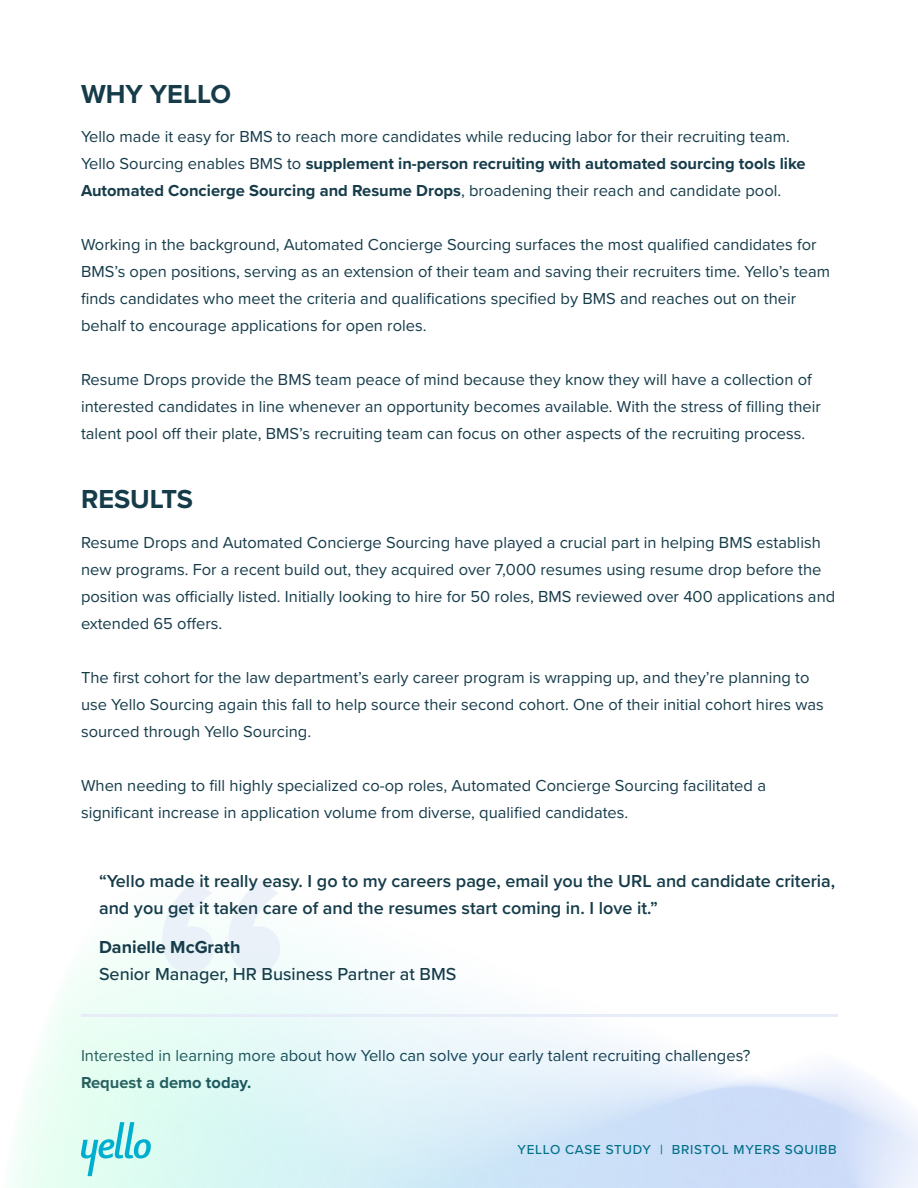
<style>
.page{position:relative;width:918px;height:1188px;background:#fff}
.page>*{position:absolute;margin:0;border:0;box-sizing:border-box;transform-origin:0 0}
.t1{font:700 27px "Proxima Nova";color:#163c4a}
.t2{font:600 18px/27px "Proxima Nova";color:#163c4a}
.t3{font:500 18px "Proxima Nova";color:#163c4a}
.t4{font:700 18px "Proxima Nova";color:#163c4a}
.t5{font:16.5px/27px "Proxima Nova";color:#163c4a}
.t6{font:700 16.5px "Proxima Nova";color:#163c4a}
.t7{font:500 13.5px "Proxima Nova";letter-spacing:.05em;color:#04718a}
.s1{font-weight:700}
</style>
<div class="page">
<svg style="left:81px;top:1122px;width:70px;height:54px;background:#a8e9e8"></svg>
<svg style="left:162px;top:880px;width:118px;height:93px"></svg>
<hr style="left:81px;top:1015px;width:756px;height:2px;background:#e6ecf8">
<h1 class="t1" style="left:81px;top:82px;width:152px">WHY YELLO</h1>
<p class="t5" style="left:81px;top:124px;width:726px">Yello made it easy for BMS to reach more candidates while reducing labor for their recruiting team.<br>Yello Sourcing enables BMS to <span class="s1">supplement in-person recruiting with automated sourcing tools like<br>Automated Concierge Sourcing and Resume Drops</span>, broadening their reach and candidate pool.</p>
<p class="t5" style="left:81px;top:232px;width:751px">Working in the background, Automated Concierge Sourcing surfaces the most qualified candidates for BMS’s open positions, serving as an extension of their team and saving their recruiters time. Yello’s team finds candidates who meet the criteria and qualifications specified by BMS and reaches out on their behalf to encourage applications for open roles.</p>
<p class="t5" style="left:81px;top:367px;width:741px">Resume Drops provide the BMS team peace of mind because they know they will have a collection of interested candidates in line whenever an opportunity becomes available. With the stress of filling their talent pool off their plate, BMS’s recruiting team can focus on other aspects of the recruiting process.</p>
<h1 class="t1" style="left:81px;top:488px;width:114px">RESULTS</h1>
<p class="t5" style="left:81px;top:530px;width:756px">Resume Drops and Automated Concierge Sourcing have played a crucial part in helping BMS establish new programs. For a recent build out, they acquired over 7,000 resumes using resume drop before the position was officially listed. Initially looking to hire for 50 roles, BMS reviewed over 400 applications and extended 65 offers.</p>
<p class="t5" style="left:81px;top:665px;width:744px">The first cohort for the law department’s early career program is wrapping up, and they’re planning to use Yello Sourcing again this fall to help source their second cohort. One of their initial cohort hires was sourced through Yello Sourcing.</p>
<p class="t5" style="left:81px;top:773px;width:687px">When needing to fill highly specialized co-op roles, Automated Concierge Sourcing facilitated a significant increase in application volume from diverse, qualified candidates.</p>
<p class="t2" style="left:99px;top:869px;width:738px">“Yello made it really easy. I go to my careers page, email you the URL and candidate criteria, and you get it taken care of and the resumes start coming in. I love it.”</p>
<p class="t4" style="left:99px;top:940px;width:143px">Danielle McGrath</p>
<p class="t3" style="left:99px;top:967px;width:359px">Senior Manager, HR Business Partner at BMS</p>
<p class="t5" style="left:81px;top:1043px;width:671px">Interested in learning more about how Yello can solve your early talent recruiting challenges?</p>
<p class="t6" style="left:81px;top:1075px;width:172px">Request a demo today.</p>
<p class="t7" style="left:518px;top:1144px;width:321px">YELLO CASE STUDY | BRISTOL MYERS SQUIBB</p>
</div>
